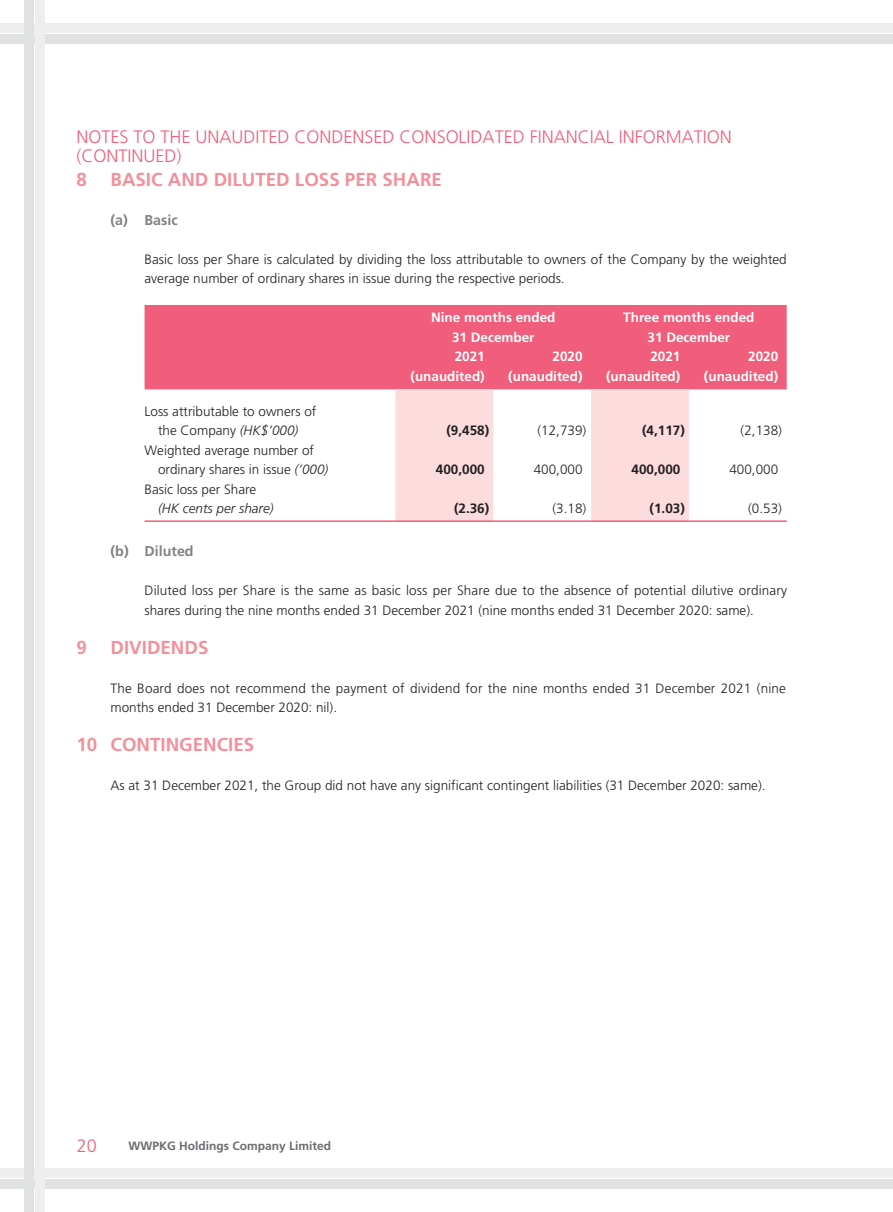
<style>
.page{position:relative;width:893px;height:1212px;background:#fff}
.page>*{position:absolute;margin:0;border:0;box-sizing:border-box;transform-origin:0 0}
._02_H2{font:700 18.75px "Frutiger LT Std";color:#f4909b}
.t1{font:300 18px/19.5px "Frutiger LT Std";color:#f05e7b}
._03_H3{font:700 14.25px "Frutiger LT Std";color:#808285}
._00_txt{font:300 13.5px/19.5px "Frutiger LT Std";color:#231f20}
._50_Table_txt{font:300 13.5px "Frutiger LT Std";color:#231f20}
._50_Table_txt-2{font:700 13.5px "Frutiger LT Std";color:#fff}
._50_Table_txt-3{font:700 13.5px "Frutiger LT Std";color:#231f20}
._50_Table_txt-4{font:italic 300 13.5px "Frutiger LT Std";color:#231f20}
.t2{font:700 12px "Frutiger LT Std";color:#6c6d70}
.s1{font-style:italic}
</style>
<div class="page">
<div style="left:0;top:23px;width:893px;height:10px;background:#eeeeef"></div>
<div style="left:0;top:34px;width:893px;height:10px;background:#e0e1e3"></div>
<div style="left:0;top:1168px;width:893px;height:10px;background:#eeeeef"></div>
<div style="left:0;top:1179px;width:893px;height:10px;background:#e0e1e3"></div>
<div style="left:35px;top:0;width:9px;height:1212px;background:#eeeeef"></div>
<div style="left:24px;top:0;width:10px;height:1212px;background:#e0e1e3"></div>
<div style="left:145px;top:305px;width:642px;height:84px;background:#f05e7b"></div>
<svg style="left:395px;top:389px;width:294px;height:131px"></svg>
<hr style="left:145px;top:520px;width:250px;height:2px;background:#f05e7b">
<hr style="left:395px;top:520px;width:98px;height:2px;background:#f05e7b">
<hr style="left:493px;top:520px;width:98px;height:2px;background:#f05e7b">
<hr style="left:591px;top:520px;width:98px;height:2px;background:#f05e7b">
<hr style="left:689px;top:520px;width:98px;height:2px;background:#f05e7b">
<h2 class="t1" style="left:77px;top:127px;width:657px">NOTES TO THE UNAUDITED CONDENSED CONSOLIDATED FINANCIAL INFORMATION (CONTINUED)</h2>
<p class="_02_H2" style="left:77px;top:168px;width:12px">8</p>
<p class="_02_H2" style="left:111px;top:168px;width:333px">BASIC AND DILUTED LOSS PER SHARE</p>
<p class="_03_H3" style="left:111px;top:211px;width:69px">(a) Basic</p>
<p class="_00_txt" style="left:145px;top:249px;width:644px">Basic loss per Share is calculated by dividing the loss attributable to owners of the Company by the weighted average number of ordinary shares in issue during the respective periods.</p>
<p class="_50_Table_txt-2" style="left:431px;top:310px;width:126px">Nine months ended</p>
<p class="_50_Table_txt-2" style="left:452px;top:329px;width:84px">31 December</p>
<p class="_50_Table_txt-2" style="left:623px;top:310px;width:133px">Three months ended</p>
<p class="_50_Table_txt-2" style="left:648px;top:329px;width:84px">31 December</p>
<p class="_50_Table_txt-2" style="left:455px;top:349px;width:32px">2021</p>
<p class="_50_Table_txt-2" style="left:552px;top:349px;width:32px">2020</p>
<p class="_50_Table_txt-2" style="left:650px;top:349px;width:32px">2021</p>
<p class="_50_Table_txt-2" style="left:748px;top:349px;width:32px">2020</p>
<p class="_50_Table_txt-2" style="left:410px;top:368px;width:76px">(unaudited)</p>
<p class="_50_Table_txt-2" style="left:508px;top:368px;width:76px">(unaudited)</p>
<p class="_50_Table_txt-2" style="left:606px;top:368px;width:76px">(unaudited)</p>
<p class="_50_Table_txt-2" style="left:704px;top:368px;width:76px">(unaudited)</p>
<p class="_50_Table_txt" style="left:145px;top:403px;width:173px">Loss attributable to owners of</p>
<p class="_50_Table_txt" style="left:158px;top:423px;width:142px">the Company <span class="s1">(HK$’000)</span></p>
<p class="_50_Table_txt-3" style="left:446px;top:423px;width:44px">(9,458)</p>
<p class="_50_Table_txt" style="left:537px;top:423px;width:50px">(12,739)</p>
<p class="_50_Table_txt-3" style="left:642px;top:423px;width:44px">(4,117)</p>
<p class="_50_Table_txt" style="left:741px;top:423px;width:43px">(2,138)</p>
<p class="_50_Table_txt" style="left:145px;top:442px;width:171px">Weighted average number of</p>
<p class="_50_Table_txt" style="left:158px;top:462px;width:172px">ordinary shares in issue <span class="s1">(’000)</span></p>
<p class="_50_Table_txt-3" style="left:436px;top:462px;width:50px">400,000</p>
<p class="_50_Table_txt" style="left:534px;top:462px;width:50px">400,000</p>
<p class="_50_Table_txt-3" style="left:632px;top:462px;width:50px">400,000</p>
<p class="_50_Table_txt" style="left:729px;top:462px;width:50px">400,000</p>
<p class="_50_Table_txt" style="left:145px;top:481px;width:113px">Basic loss per Share</p>
<p class="_50_Table_txt-4" style="left:158px;top:501px;width:117px">(HK cents per share)</p>
<p class="_50_Table_txt-3" style="left:454px;top:501px;width:37px">(2.36)</p>
<p class="_50_Table_txt" style="left:552px;top:501px;width:35px">(3.18)</p>
<p class="_50_Table_txt-3" style="left:650px;top:501px;width:37px">(1.03)</p>
<p class="_50_Table_txt" style="left:748px;top:501px;width:35px">(0.53)</p>
<p class="_03_H3" style="left:111px;top:543px;width:85px">(b) Diluted</p>
<p class="_00_txt" style="left:145px;top:581px;width:644px">Diluted loss per Share is the same as basic loss per Share due to the absence of potential dilutive ordinary shares during the nine months ended 31 December 2021 (nine months ended 31 December 2020: same).</p>
<p class="_02_H2" style="left:77px;top:636px;width:12px">9</p>
<p class="_02_H2" style="left:111px;top:636px;width:99px">DIVIDENDS</p>
<p class="_00_txt" style="left:111px;top:679px;width:677px">The Board does not recommend the payment of dividend for the nine months ended 31 December 2021 (nine months ended 31 December 2020: nil).</p>
<p class="_02_H2" style="left:77px;top:734px;width:179px">10 CONTINGENCIES</p>
<p class="_00_txt" style="left:111px;top:776px;width:656px">As at 31 December 2021, the Group did not have any significant contingent liabilities (31 December 2020: same).</p>
<h2 class="t1" style="left:77px;top:1136px;width:22px">20</h2>
<p class="t2" style="left:129px;top:1139px;width:204px">WWPKG Holdings Company Limited</p>
</div>
